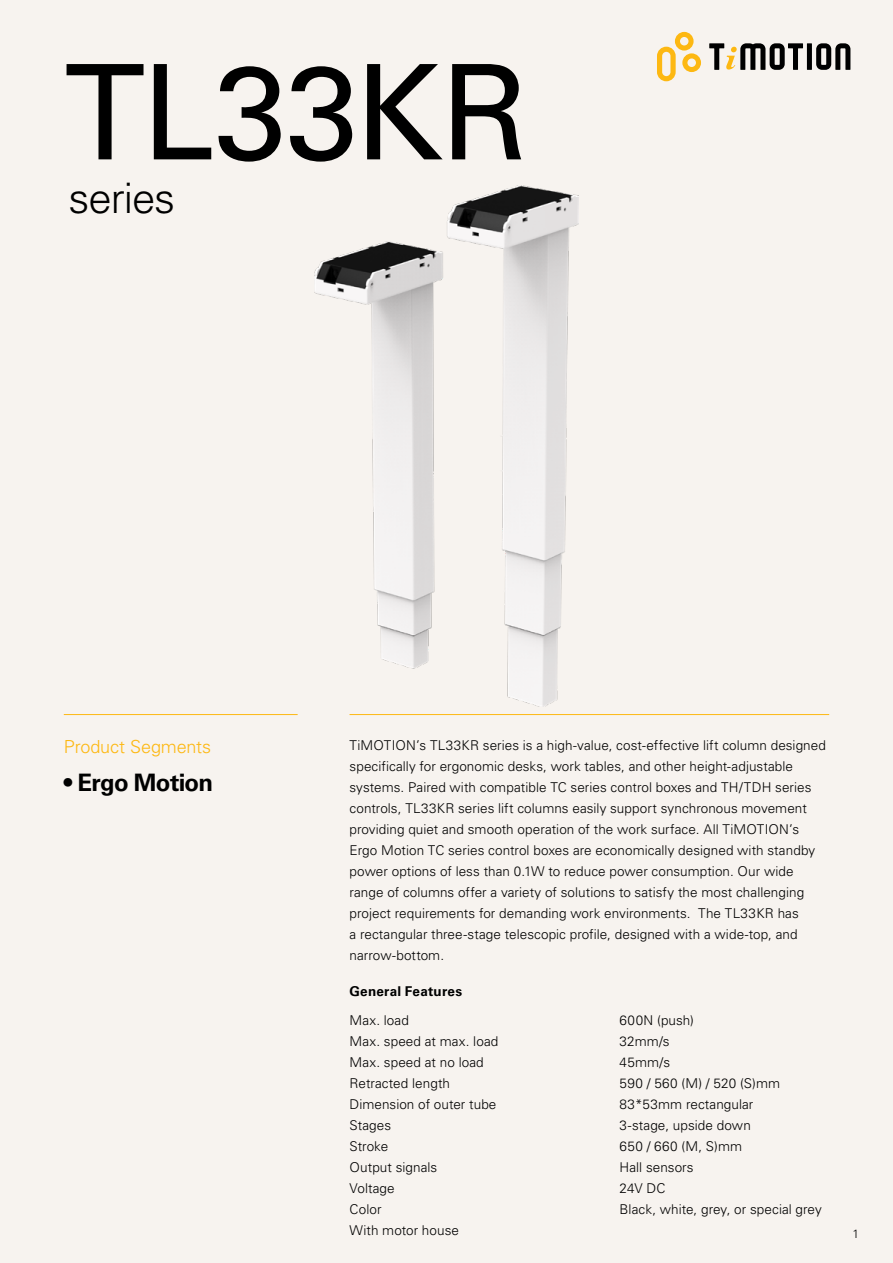
<style>
.page{position:relative;width:893px;height:1263px;background:#f7f3ef}
.page>*{position:absolute;margin:0;border:0;box-sizing:border-box;transform-origin:0 0}
.t1{font:132px "Univers LT Std";letter-spacing:-.015em;color:#000}
.t2{font:300 42px "Univers LT Std";letter-spacing:-.025em;color:#000}
.t3{font:700 24px "Univers LT Std";letter-spacing:-.03em;color:#000}
.t4{font:300 18px "Univers LT Std";letter-spacing:-.005em;color:#fdb812}
.t5{font:300 13.5px/21px "Univers LT Std";letter-spacing:.005em;color:#000}
.t6{font:300 13.5px "Univers LT Std";letter-spacing:.03em;color:#000}
.t7{font:700 13.5px "Univers LT Std";letter-spacing:.015em;color:#000}
.t8{font:300 12px "Univers LT Std";color:#000}
</style>
<div class="page">
<hr style="left:350px;top:714px;width:479px;height:1px;background:#fdb812">
<hr style="left:64px;top:714px;width:234px;height:1px;background:#fdb812">
<svg style="left:657px;top:32px;width:44px;height:49px"></svg>
<div style="left:807px;top:43px;width:5px;height:27px;background:#000"></div>
<svg style="left:816px;top:43px;width:34px;height:27px"></svg>
<svg style="left:709px;top:43px;width:94px;height:27px"></svg>
<img style="left:314px;top:185px;width:264px;height:522px">
<h1 class="t1" style="left:64px;top:34px;width:467px">TL33KR</h1>
<h2 class="t2" style="left:69px;top:173px;width:108px">series</h2>
<h3 class="t4" style="left:64px;top:735px;width:149px">Product Segments</h3>
<h3 class="t3" style="left:64px;top:769px;width:151px">• Ergo Motion</h3>
<p class="t5" style="left:350px;top:735px;width:478px">TiMOTION’s TL33KR series is a high-value, cost-effective lift column designed specifically for ergonomic desks, work tables, and other height-adjustable systems. Paired with compatible TC series control boxes and TH/TDH series controls, TL33KR series lift columns easily support synchronous movement providing quiet and smooth operation of the work surface. All TiMOTION’s Ergo Motion TC series control boxes are economically designed with standby power options of less than 0.1W to reduce power consumption. Our wide range of columns offer a variety of solutions to satisfy the most challenging project requirements for demanding work environments. The TL33KR has<br>a rectangular three-stage telescopic profile, designed with a wide-top, and narrow-bottom.</p>
<p class="t7" style="left:350px;top:983px;width:114px">General Features</p>
<p class="t5" style="left:350px;top:1010px;width:61px">Max. load</p>
<p class="t5" style="left:620px;top:1010px;width:76px">600N (push)</p>
<p class="t5" style="left:350px;top:1031px;width:150px">Max. speed at max. load</p>
<p class="t5" style="left:620px;top:1031px;width:52px">32mm/s</p>
<p class="t5" style="left:350px;top:1052px;width:136px">Max. speed at no load</p>
<p class="t5" style="left:620px;top:1052px;width:52px">45mm/s</p>
<p class="t5" style="left:350px;top:1073px;width:102px">Retracted length</p>
<p class="t6" style="left:620px;top:1075px;width:162px">590 / 560 (M) / 520 (S)mm</p>
<p class="t5" style="left:350px;top:1094px;width:148px">Dimension of outer tube</p>
<p class="t5" style="left:620px;top:1094px;width:135px">83*53mm rectangular</p>
<p class="t5" style="left:350px;top:1115px;width:43px">Stages</p>
<p class="t5" style="left:620px;top:1115px;width:133px">3-stage, upside down</p>
<p class="t5" style="left:350px;top:1136px;width:40px">Stroke</p>
<p class="t5" style="left:620px;top:1136px;width:124px">650 / 660 (M, S)mm</p>
<p class="t5" style="left:350px;top:1157px;width:89px">Output signals</p>
<p class="t5" style="left:620px;top:1157px;width:76px">Hall sensors</p>
<p class="t5" style="left:350px;top:1178px;width:47px">Voltage</p>
<p class="t5" style="left:620px;top:1178px;width:47px">24V DC</p>
<p class="t5" style="left:350px;top:1199px;width:34px">Color</p>
<p class="t5" style="left:620px;top:1199px;width:204px">Black, white, grey, or special grey</p>
<p class="t5" style="left:350px;top:1220px;width:111px">With motor house</p>
<p class="t8" style="left:852px;top:1226px;width:8px">1</p>
</div>
